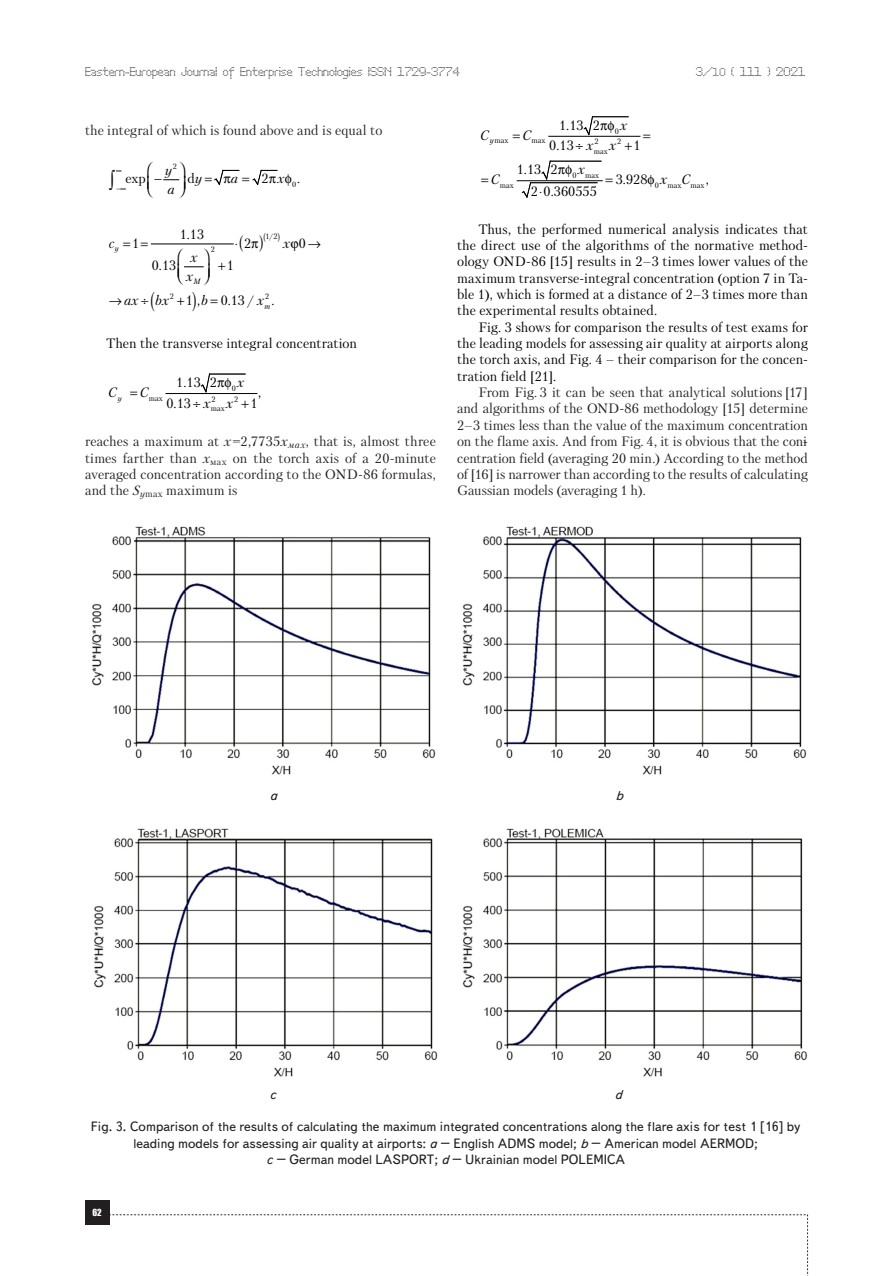
<style>
.page{position:relative;width:893px;height:1276px;background:#fff}
.page>*{position:absolute;margin:0;border:0;box-sizing:border-box;transform-origin:0 0}
.Text__англ{font:13.5px/16.4px "Petersburg C";letter-spacing:.005em;color:#000}
.Text__англ-2{font:13.5px/16.4px "Petersburg C";color:#231f20;text-align:justify}
.Рисунок{font:13.5px/16.2px "Text Book C";color:#231f20;text-align:center}
.Text__англ___копия{font:13.5px/16.4px "Petersburg C";letter-spacing:.01em;color:#231f20;text-align:justify}
.t1{font:italic 13.5px/18.8px "Petersburg C";color:#000;text-align:center}
.Рисунок-2{font:italic 13.5px "Text Book C";color:#231f20}
.t2{font:13.2px "Petersburg C";color:#000}
.t3{font:italic 13.2px "Petersburg C";color:#000}
.t4{font:12px "Perfo";letter-spacing:.015em;color:#231f20}
.t5{font:9px "Impact";color:#fff}
.t6{font:7.8px "Petersburg C";color:#000}
.t7{font:italic 7.8px "Petersburg C";color:#000}
.t8{font:7.65px "Petersburg C";color:#000}
.s1{font-size:10.5px}
.s2{font-style:italic}
</style>
<div class="page">
<div style="left:85px;top:1200px;width:24px;height:24px;background:#231f20"></div>
<svg style="left:109px;top:1214px;width:699px;height:62px"></svg>
<hr style="left:151px;top:244px;width:82px;height:1px;background:#000">
<hr style="left:166px;top:393px;width:91px;height:1px;background:#000">
<hr style="left:549px;top:136px;width:91px;height:1px;background:#000">
<hr style="left:517px;top:180px;width:85px;height:1px;background:#000">
<img style="left:92px;top:526px;width:344px;height:249px">
<img style="left:462px;top:526px;width:345px;height:249px">
<img style="left:94px;top:828px;width:344px;height:249px">
<img style="left:462px;top:828px;width:345px;height:249px">
<svg style="left:214px;top:170px;width:63px;height:15px"></svg>
<svg style="left:184px;top:266px;width:20px;height:2px"></svg>
<svg style="left:201px;top:373px;width:44px;height:19px"></svg>
<svg style="left:583px;top:116px;width:45px;height:19px"></svg>
<svg style="left:163px;top:179px;width:17px;height:2px"></svg>
<svg style="left:522px;top:160px;width:81px;height:38px"></svg>
<p class="t4" style="left:85px;top:65px;width:376px">Eastern-European Journal of Enterprise Technologies ISSN 1729-3774</p>
<p class="t4" style="left:696px;top:65px;width:111px">3/<span class="s1">10</span> ( 111 ) 2021</p>
<p class="Text__англ___копия" style="left:85px;top:122px;width:299px">the integral of which is found above and is equal to</p>
<p class="t8" style="left:173px;top:161px;width:6px">2</p>
<p class="t8" style="left:292px;top:179px;width:6px">0</p>
<p class="t3" style="left:165px;top:162px;width:8px">y</p>
<p class="t2" style="left:126px;top:171px;width:22px">exp</p>
<p class="t2" style="left:187px;top:171px;width:16px">d<span class="s2">y</span></p>
<p class="t2" style="left:262px;top:171px;width:9px">2</p>
<p class="t2" style="left:297px;top:171px;width:5px">.</p>
<p class="t3" style="left:231px;top:171px;width:9px">a</p>
<p class="t3" style="left:277px;top:171px;width:8px">x</p>
<p class="t3" style="left:168px;top:181px;width:9px">a</p>
<p class="Text__англ" style="left:180px;top:226px;width:26px">1.13</p>
<p class="t6" style="left:265px;top:232px;width:13px">1/2</p>
<p class="Text__англ" style="left:132px;top:234px;width:9px">1</p>
<p class="Text__англ" style="left:235px;top:234px;width:18px">⋅ 2</p>
<p class="Text__англ" style="left:299px;top:234px;width:24px">0→</p>
<p class="t1" style="left:109px;top:233px;width:7px">c</p>
<p class="t1" style="left:283px;top:233px;width:8px">x</p>
<p class="t1" style="left:186px;top:248px;width:13px">x x</p>
<p class="t1" style="left:155px;top:291px;width:15px">bx</p>
<p class="Text__англ" style="left:106px;top:335px;width:252px">Then the transverse integral concentration</p>
<p class="t6" style="left:232px;top:383px;width:6px">0</p>
<p class="t6" style="left:149px;top:393px;width:15px">max</p>
<p class="t6" style="left:212px;top:394px;width:6px">2</p>
<p class="t6" style="left:234px;top:394px;width:6px">2</p>
<p class="t6" style="left:211px;top:404px;width:15px">max</p>
<p class="t6" style="left:211px;top:244px;width:6px">2</p>
<p class="t7" style="left:115px;top:244px;width:5px">y</p>
<p class="Text__англ" style="left:152px;top:257px;width:26px">0.13</p>
<p class="Text__англ" style="left:227px;top:257px;width:9px">1</p>
<p class="Text__англ" style="left:186px;top:292px;width:24px">1 ,<span class="s2">b</span></p>
<p class="Text__англ" style="left:221px;top:292px;width:45px">0.13 / <span class="s2">x</span></p>
<p class="Text__англ" style="left:271px;top:292px;width:5px">.</p>
<p class="t7" style="left:194px;top:277px;width:8px">M</p>
<p class="t6" style="left:170px;top:292px;width:6px">2</p>
<p class="t6" style="left:265px;top:292px;width:6px">2</p>
<p class="t1" style="left:109px;top:291px;width:31px">→ax</p>
<p class="t7" style="left:264px;top:302px;width:7px">m</p>
<p class="Text__англ" style="left:166px;top:372px;width:52px;line-height:20.4px;text-indent:10px">1.13 2<br>0 3</p>
<p class="t1" style="left:237px;top:373px;width:8px">x</p>
<p class="t1" style="left:108px;top:383px;width:11px">C</p>
<p class="t1" style="left:139px;top:383px;width:11px">C</p>
<p class="Text__англ" style="left:258px;top:384px;width:5px">,</p>
<p class="t7" style="left:118px;top:393px;width:6px">y</p>
<p class="Text__англ" style="left:174px;top:394px;width:12px">.1</p>
<p class="Text__англ" style="left:250px;top:394px;width:9px">1</p>
<p class="t1" style="left:204px;top:393px;width:31px">x x</p>
<p class="Text__англ___копия" style="left:85px;top:433px;width:352px">reaches a maximum at <span class="s2">х=</span>2,7735<span class="s2">х</span><sub>мах</sub>, that is, almost three times farther than <span class="s2">х</span><sub>мах</sub> on the torch axis of a 20-minute averaged concentration according to the OND-86 formulas, and the <span class="s2">S</span><sub>y</sub><sub>max</sub> maximum is</p>
<p class="Text__англ" style="left:549px;top:115px;width:52px;line-height:20.4px;text-indent:10px">1.13 2<br>0.13</p>
<p class="t1" style="left:620px;top:116px;width:8px">x</p>
<p class="t6" style="left:615px;top:126px;width:6px">0</p>
<p class="t1" style="left:480px;top:126px;width:11px">C</p>
<p class="t1" style="left:522px;top:126px;width:11px">C</p>
<p class="t6" style="left:490px;top:136px;width:20px"><span class="s2">y</span>max</p>
<p class="t6" style="left:532px;top:136px;width:16px">max</p>
<p class="t6" style="left:594px;top:137px;width:6px">2</p>
<p class="t6" style="left:617px;top:137px;width:6px">2</p>
<p class="t6" style="left:594px;top:147px;width:16px">max</p>
<p class="t6" style="left:572px;top:170px;width:28px">0 max</p>
<p class="t6" style="left:500px;top:180px;width:16px">max</p>
<p class="t6" style="left:655px;top:180px;width:51px">0 max max</p>
<p class="Text__англ" style="left:633px;top:137px;width:9px">1</p>
<p class="t1" style="left:586px;top:136px;width:31px">x x</p>
<p class="Text__англ" style="left:517px;top:161px;width:42px">1.13 2</p>
<p class="t1" style="left:578px;top:160px;width:8px">x</p>
<p class="t1" style="left:490px;top:170px;width:11px">C</p>
<p class="t1" style="left:660px;top:170px;width:31px">x C</p>
<p class="Text__англ" style="left:457px;top:220px;width:352px;text-align:justify;text-indent:21px">Thus, the performed numerical analysis indicates that the direct use of the algorithms of the normative method&shy;ology OND-86 [15] results in 2–3 times lower values of the maximum transverse-integral concentration (option 7 in Ta&shy;ble 1), which is formed at a distance of 2–3 times more than the experimental results obtained.</p>
<p class="Text__англ" style="left:457px;top:319px;width:352px;text-align:justify;text-indent:21px">Fig. 3 shows for comparison the results of test exams for the leading models for assessing air quality at airports along the torch axis, and Fig. 4 – their comparison for the concen&shy;tration field [21].</p>
<p class="Text__англ-2" style="left:457px;top:384px;width:352px;text-indent:21px">From Fig. 3 it can be seen that analytical solutions [17] and algorithms of the OND-86 methodology [15] determine 2–3 times less than the value of the maximum concentration on the flame axis. And from Fig. 4, it is obvious that the con&shy;centration field (averaging 20 min.) According to the method of [16] is narrower than according to the results of calculating Gaussian models (averaging 1 h).</p>
<p class="Text__англ" style="left:616px;top:171px;width:33px">3.928</p>
<p class="Text__англ" style="left:706px;top:171px;width:5px">,</p>
<p class="Text__англ" style="left:531px;top:183px;width:67px">2 0.360555</p>
<p class="Рисунок-2" style="left:270px;top:788px;width:9px">a</p>
<p class="Рисунок-2" style="left:616px;top:788px;width:9px">b</p>
<p class="Рисунок-2" style="left:269px;top:1086px;width:8px">c</p>
<p class="Рисунок-2" style="left:615px;top:1086px;width:9px">d</p>
<p class="Рисунок" style="left:91px;top:1119px;width:711px">Fig. 3. Comparison of the results of calculating the maximum integrated concentrations along the flare axis for test 1 [16] by leading models for assessing air quality at airports: <span class="s2">a</span> – English ADMS model; <span class="s2">b</span> – American model AERMOD;<br><span class="s2">c</span> – German model LASPORT; <span class="s2">d</span> – Ukrainian model POLEMICA</p>
<p class="t5" style="left:93px;top:1205px;width:11px">62</p>
</div>
